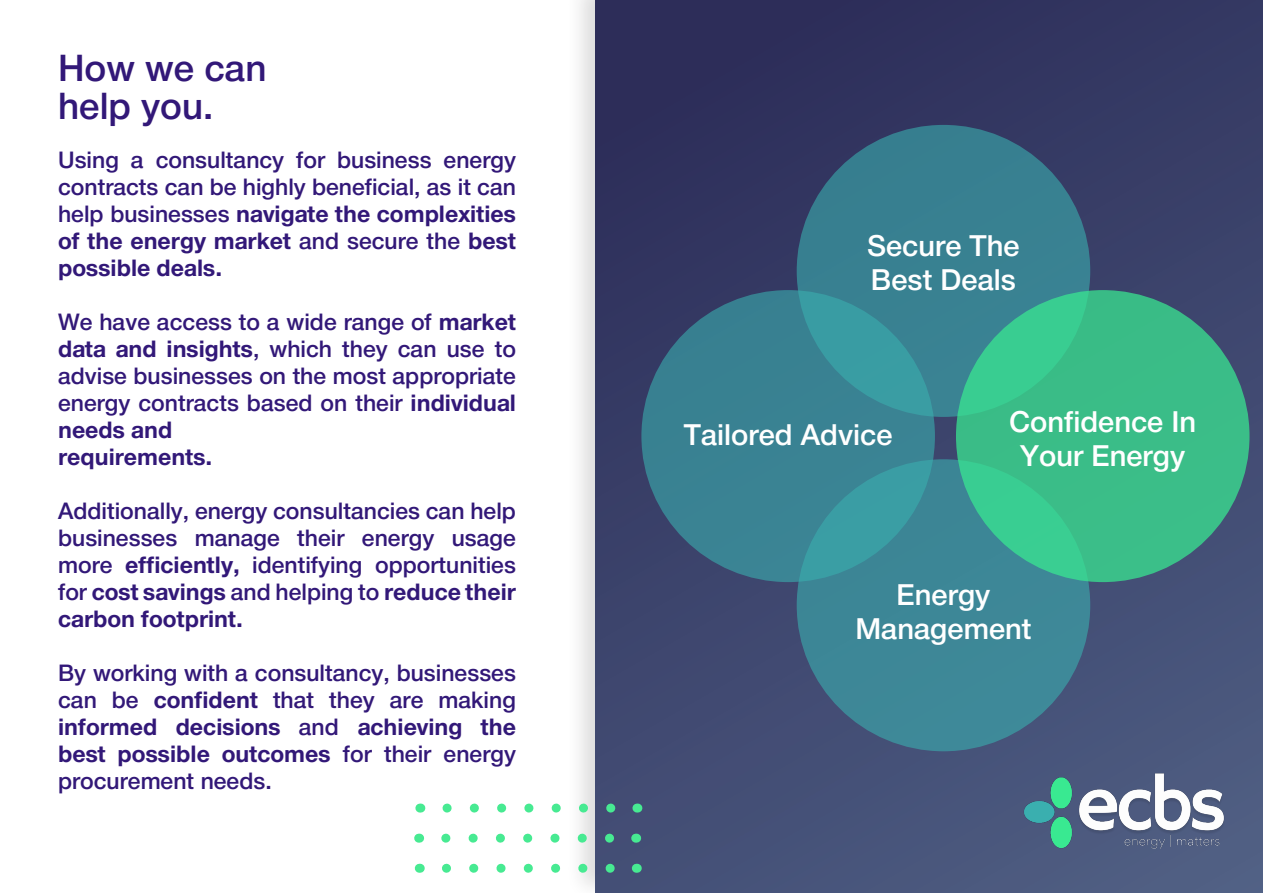
<style>
.page{position:relative;width:1263px;height:893px;background:#fff}
.page>*{position:absolute;margin:0;border:0;box-sizing:border-box;transform-origin:0 0}
.t1{font:500 36px/37.5px "Nimbus Sans DV";color:#321878}
.t2{font:500 28.5px/34.2px "Nimbus Sans DV";color:#fff}
.t3{font:500 22.5px/27px "Nimbus Sans DV";color:#321878;text-align:justify}
.t4{font:700 22.5px "Nimbus Sans DV";color:#321878}
.s1{font-weight:700}
</style>
<div class="page">
<div style="left:565px;top:0;width:698px;height:893px;background:#231f20;opacity:.16"></div>
<div style="left:595px;top:0;width:668px;height:893px;background:linear-gradient(to bottom,#2e305b,#49567c)"></div>
<svg style="left:446px;top:834px;width:176px;height:9px"></svg>
<svg style="left:447px;top:803px;width:176px;height:9px"></svg>
<svg style="left:446px;top:864px;width:177px;height:9px"></svg>
<div style="left:797px;top:125px;width:293px;height:292px;background:#388091;border-radius:50%"></div>
<svg style="left:641px;top:290px;width:294px;height:292px;background:#398594"></svg>
<svg style="left:797px;top:459px;width:293px;height:292px;background:#3c8a98"></svg>
<div style="left:956px;top:290px;width:293px;height:292px;background:linear-gradient(to right,#39c78e,#3bbb86);border-radius:50%"></div>
<img style="left:1002px;top:743px;width:245px;height:131px">
<p class="t1" style="left:58px;top:50px;width:210px">How we can help you.</p>
<p class="t3" style="left:58px;top:147px;width:459px">Using a consultancy for business energy contracts can be highly beneficial, as it can help businesses <span class="s1">navigate the complexities of the energy market</span> and secure the <span class="s1">best possible deals.</span></p>
<p class="t3" style="left:58px;top:309px;width:459px">We have access to a wide range of <span class="s1">market data and insights</span>, which they can use to advise businesses on the most appropriate energy contracts based on their <span class="s1">individual needs and</span></p>
<p class="t4" style="left:58px;top:438px;width:156px">requirements.</p>
<p class="t3" style="left:58px;top:498px;width:459px">Additionally, energy consultancies can help businesses manage their energy usage more <span class="s1">efficiently,</span> identifying opportunities for <span class="s1">cost savings</span> and helping to <span class="s1">reduce their carbon footprint.</span></p>
<p class="t3" style="left:58px;top:660px;width:459px">By working with a consultancy, businesses can be <span class="s1">confident</span> that they are making <span class="s1">informed decisions</span> and <span class="s1">achieving the best possible outcomes</span> for their energy procurement needs.</p>
<p class="t2" style="left:867px;top:229px;width:154px">Secure The<br>Best Deals</p>
<p class="t2" style="left:684px;top:418px;width:210px">Tailored Advice</p>
<p class="t2" style="left:1009px;top:405px;width:189px;text-align:center">Confidence In<br>Your Energy</p>
<p class="t2" style="left:896px;top:578px;width:95px">Energy</p>
<p class="t2" style="left:855px;top:613px;width:178px">Management</p>
</div>
